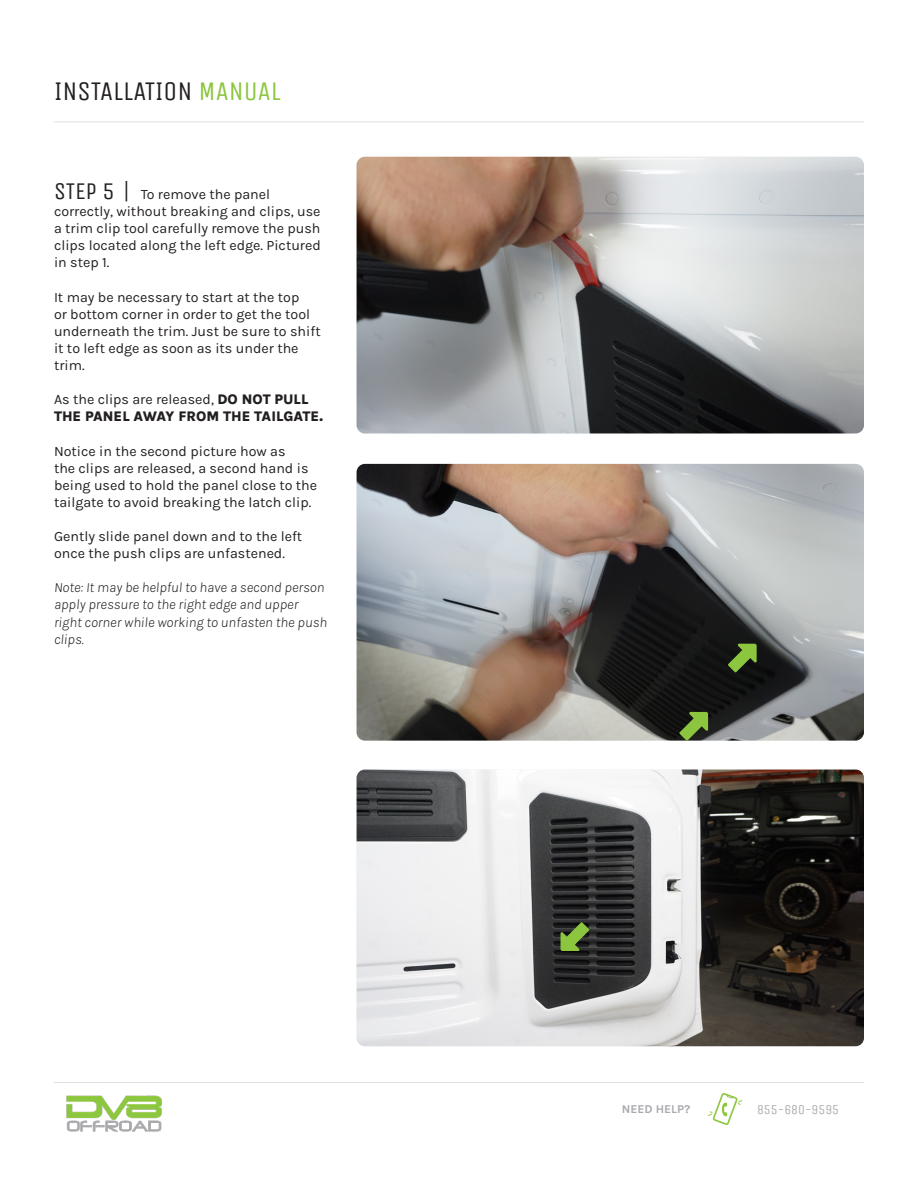
<style>
.page{position:relative;width:918px;height:1188px;background:#fff}
.page>*{position:absolute;margin:0;border:0;box-sizing:border-box;transform-origin:0 0}
.t1{font:27px "Unica One";color:#231f20}
.t2{font:14.25px/17.1px "Karla";color:#231f20}
.t3{font:italic 300 14.25px/17.1px "Karla";color:#231f20}
.t4{font:800 14.25px/17.1px "Karla";color:#231f20}
.t5{font:13.5px "Unica One";color:#aeadad}
.t6{font:700 12px "Karla";color:#a8a9ad}
.s1{color:#8bc63e}
.s2{font-family:"Unica One";font-size:24px}
.s3{font-weight:400}
</style>
<div class="page">
<img style="left:357px;top:770px;width:507px;height:276px">
<img style="left:357px;top:464px;width:507px;height:277px">
<img style="left:357px;top:157px;width:507px;height:276px">
<hr style="left:54px;top:122px;width:810px;height:1px;background:#e2e0e0">
<svg style="left:708px;top:1093px;width:34px;height:32px"></svg>
<hr style="left:54px;top:1082px;width:810px;height:1px;background:#e2e0e0">
<img style="left:66px;top:1095px;width:96px;height:37px">
<svg style="left:561px;top:922px;width:28px;height:29px"></svg>
<svg style="left:679px;top:712px;width:29px;height:29px"></svg>
<svg style="left:728px;top:644px;width:29px;height:28px"></svg>
<p class="t1" style="left:54px;top:76px;width:228px">INSTALLATION <span class="s1">MANUAL</span></p>
<p class="t2" style="left:54px;top:185px;width:268px"><span class="s2">STEP 5 |</span> To remove the panel correctly, without breaking and clips, use a trim clip tool carefully remove the push clips located along the left edge. Pictured in step 1.</p>
<p class="t2" style="left:54px;top:288px;width:268px">It may be necessary to start at the top<br>or bottom corner in order to get the tool underneath the trim. Just be sure to shift it to left edge as soon as its under the trim.</p>
<p class="t4" style="left:54px;top:391px;width:270px"><span class="s3">As the clips are released,</span> DO NOT PULL<br>THE PANEL AWAY FROM THE TAILGATE.</p>
<p class="t2" style="left:54px;top:442px;width:265px">Notice in the second picture how as<br>the clips are released, a second hand is being used to hold the panel close to the tailgate to avoid breaking the latch clip.</p>
<p class="t2" style="left:54px;top:527px;width:250px">Gently slide panel down and to the left once the push clips are unfastened.</p>
<p class="t3" style="left:54px;top:579px;width:275px">Note: It may be helpful to have a second person apply pressure to the right edge and upper right corner while working to unfasten the push clips.</p>
<p class="t6" style="left:622px;top:1101px;width:70px">NEED HELP?</p>
<p class="t5" style="left:757px;top:1102px;width:84px">855-680-9595</p>
</div>
